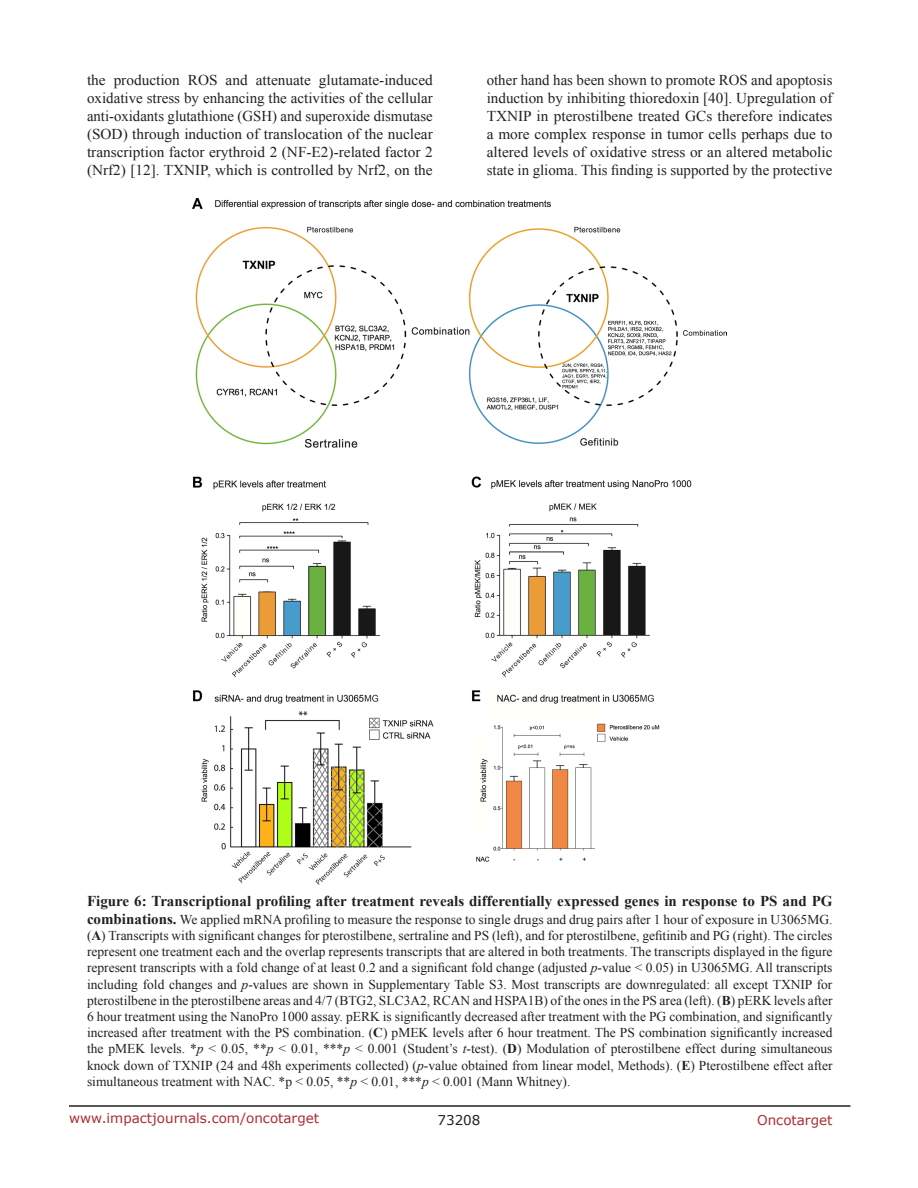
<style>
.page{position:relative;width:918px;height:1188px;background:#fff}
.page>*{position:absolute;margin:0;border:0;box-sizing:border-box;transform-origin:0 0}
.BodyText{font:15px/18px "Times New Roman";color:#231f20;text-align:justify}
.FigureText{font:700 15px "Times New Roman";color:#231f20}
.FigureText-2{font:13.5px/16.2px "Times New Roman";color:#231f20;text-align:justify}
.t1{font:13.5px "Verdana";color:#ac2b31}
.t2{font:13.5px "Verdana";color:#231f20}
.s1{font-weight:700;font-size:15px}
.s2{font-weight:700}
.s3{font-style:italic}
</style>
<div class="page">
<hr style="left:69px;top:1105px;width:781px;height:2px;background:#231f20">
<img style="left:193px;top:198px;width:534px;height:687px">
<p class="BodyText" style="left:87px;top:71px;width:347px">the production ROS and attenuate glutamate-induced oxidative stress by enhancing the activities of the cellular anti-oxidants glutathione (GSH) and superoxide dismutase (SOD) through induction of translocation of the nuclear transcription factor erythroid 2 (NF-E2)-related factor 2 (Nrf2) [12]. TXNIP, which is controlled by Nrf2, on the</p>
<p class="BodyText" style="left:487px;top:71px;width:347px">other hand has been shown to promote ROS and apoptosis induction by inhibiting thioredoxin [40]. Upregulation of TXNIP in pterostilbene treated GCs therefore indicates a more complex response in tumor cells perhaps due to altered levels of oxidative stress or an altered metabolic state in glioma. This finding is supported by the protective</p>
<p class="FigureText" style="left:87px;top:890px;width:747px">Figure 6: Transcriptional profiling after treatment reveals differentially expressed genes in response to PS and PG</p>
<p class="FigureText-2" style="left:87px;top:911px;width:747px"><span class="s1">combinations.</span> We applied mRNA profiling to measure the response to single drugs and drug pairs after 1 hour of exposure in U3065MG. (<span class="s2">A</span>) Transcripts with significant changes for pterostilbene, sertraline and PS (left), and for pterostilbene, gefitinib and PG (right). The circles represent one treatment each and the overlap represents transcripts that are altered in both treatments. The transcripts displayed in the figure represent transcripts with a fold change of at least 0.2 and a significant fold change (adjusted <span class="s3">p</span>-value &lt; 0.05) in U3065MG. All transcripts including fold changes and <span class="s3">p</span>-values are shown in Supplementary Table S3. Most transcripts are downregulated: all except TXNIP for pterostilbene in the pterostilbene areas and 4/7 (BTG2, SLC3A2, RCAN and HSPA1B) of the ones in the PS area (left). (<span class="s2">B</span>) pERK levels after 6 hour treatment using the NanoPro 1000 assay. pERK is significantly decreased after treatment with the PG combination, and significantly increased after treatment with the PS combination. (<span class="s2">C</span>) pMEK levels after 6 hour treatment. The PS combination significantly increased the pMEK levels. *<span class="s3">p</span> &lt; 0.05, **<span class="s3">p</span> &lt; 0.01, ***<span class="s3">p</span> &lt; 0.001 (Student’s <span class="s3">t</span>-test). (<span class="s2">D</span>) Modulation of pterostilbene effect during simultaneous knock down of TXNIP (24 and 48h experiments collected) (<span class="s3">p</span>-value obtained from linear model, Methods). (<span class="s2">E</span>) Pterostilbene effect after simultaneous treatment with NAC. *p &lt; 0.05, **<span class="s3">p</span> &lt; 0.01, ***<span class="s3">p</span> &lt; 0.001 (Mann Whitney).</p>
<p class="t1" style="left:69px;top:1109px;width:252px">www.impactjournals.com/oncotarget</p>
<p class="t2" style="left:438px;top:1111px;width:44px">73208</p>
<p class="t1" style="left:757px;top:1111px;width:77px">Oncotarget</p>
</div>
